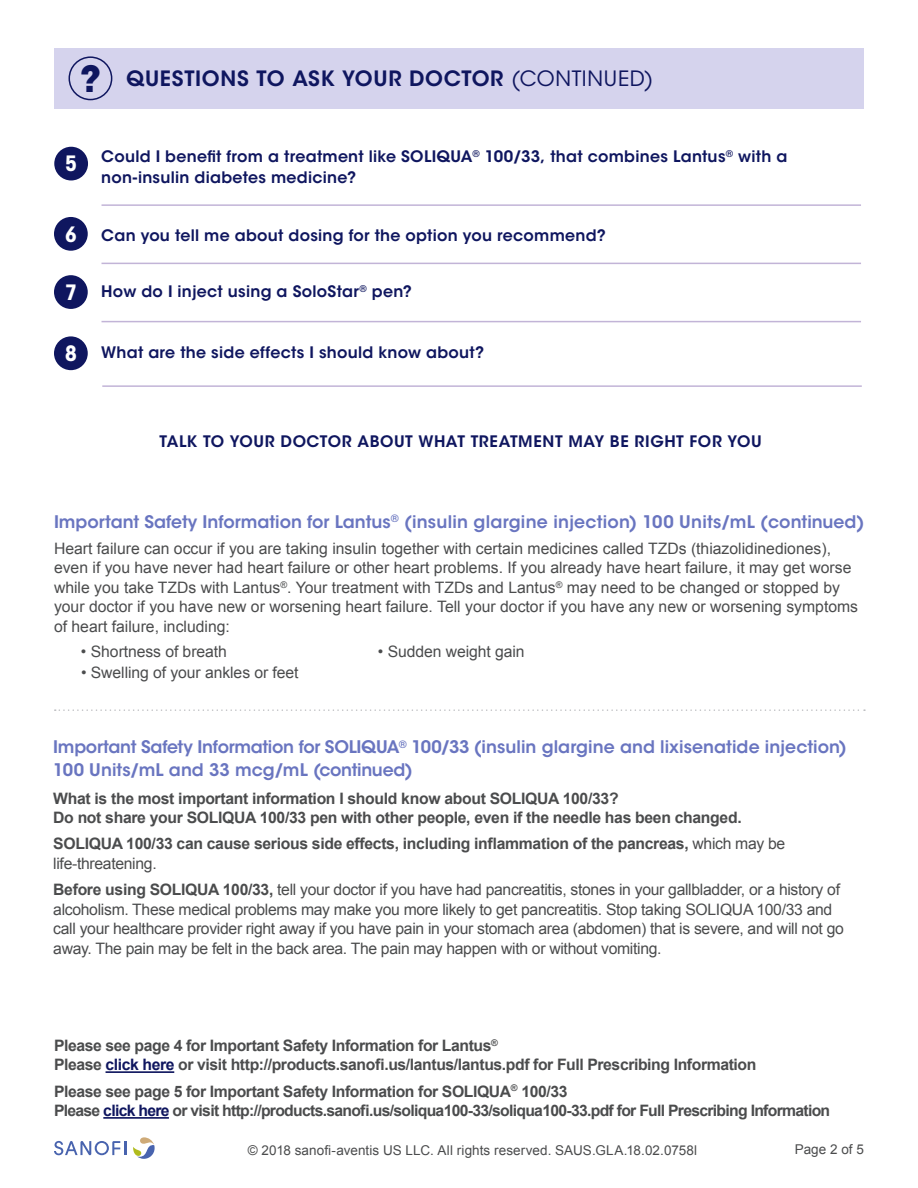
<style>
.page{position:relative;width:918px;height:1188px;background:#fff}
.page>*{position:absolute;margin:0;border:0;box-sizing:border-box;transform-origin:0 0}
.t1{font:700 36px "ITC Avant Garde Std";color:#0f165f}
.t2{font:600 21px "ITC Avant Garde Std";letter-spacing:.035em;color:#0f165f}
.t3{font:700 condensed 21px "ITC Avant Garde Std";color:#fff}
.t4{font:600 17.25px/22.5px "ITC Avant Garde Std";color:#6975c0}
.ISI_body{font:15.75px/19.5px "Arial";color:#4b4c4d}
.ISI_body-2{font:700 15.75px/19.5px "Arial";letter-spacing:-.025em;color:#4b4c4d}
.ISI_body-3{font:15.75px/19.5px "Arial";letter-spacing:-.02em;color:#4b4c4d}
.t5{font:600 15.75px/21px "ITC Avant Garde Std";letter-spacing:.015em;color:#0f165f}
.ISI_body-4{font:700 15.75px/19.5px "Arial";letter-spacing:-.045em;color:#4b4c4d}
.t6{font:600 15.75px "ITC Avant Garde Std";letter-spacing:.035em;color:#0f165f}
.t7{font:13.5px "Arial";letter-spacing:.005em;color:#4b4c4d}
.s1{font-weight:400}
.s2{font-weight:700}
.s3{color:#0f165f}
</style>
<div class="page">
<svg style="left:54px;top:1141px;width:72px;height:14px"></svg>
<svg style="left:133px;top:1137px;width:22px;height:22px"></svg>
<div style="left:54px;top:48px;width:810px;height:61px;background:#d5d3ed"></div>
<div style="left:54px;top:217px;width:34px;height:34px;background:#0f165f;border-radius:50%"></div>
<div style="left:54px;top:275px;width:34px;height:34px;background:#0f165f;border-radius:50%"></div>
<div style="left:54px;top:336px;width:34px;height:34px;background:#0f165f;border-radius:50%"></div>
<div style="left:69px;top:56px;width:43px;height:44px;border:2px solid #0f165f;border-radius:50%"></div>
<svg style="left:55px;top:709px;width:810px;height:2px"></svg>
<div style="left:54px;top:147px;width:34px;height:33px;background:#0f165f;border-radius:50%"></div>
<hr style="left:102px;top:204px;width:759px;height:2px;background:#c2b4d7">
<hr style="left:102px;top:263px;width:759px;height:1px;background:#c2b4d7">
<hr style="left:102px;top:321px;width:759px;height:1px;background:#c2b4d7">
<hr style="left:102px;top:385px;width:760px;height:2px;background:#c2b4d7">
<hr style="left:106px;top:1071px;width:68px;height:2px;background:#0f165f">
<hr style="left:103px;top:1117px;width:66px;height:2px;background:#0f165f">
<p class="t1" style="left:80px;top:55px;width:23px">?</p>
<p class="t2" style="left:126px;top:65px;width:529px">QUESTIONS TO ASK YOUR DOCTOR <span class="s1">(CONTINUED)</span></p>
<p class="t3" style="left:65px;top:150px;width:13px">5</p>
<p class="t3" style="left:65px;top:221px;width:13px">6</p>
<p class="t3" style="left:65px;top:279px;width:13px">7</p>
<p class="t3" style="left:65px;top:340px;width:13px">8</p>
<p class="t5" style="left:101px;top:146px;width:688px">Could I benefit from a treatment like SOLIQUA<sup>®</sup> 100/33, that combines Lantus<sup>®</sup> with a non-insulin diabetes medicine?</p>
<p class="t5" style="left:101px;top:225px;width:506px">Can you tell me about dosing for the option you recommend?</p>
<p class="t5" style="left:101px;top:281px;width:312px">How do I inject using a SoloStar<sup>®</sup> pen?</p>
<p class="t5" style="left:101px;top:342px;width:384px">What are the side effects I should know about?</p>
<p class="t6" style="left:160px;top:431px;width:604px">TALK TO YOUR DOCTOR ABOUT WHAT TREATMENT MAY BE RIGHT FOR YOU</p>
<p class="t4" style="left:54px;top:510px;width:812px">Important Safety Information for Lantus<sup>®</sup> (insulin glargine injection) 100 Units/mL (continued)</p>
<p class="ISI_body" style="left:54px;top:539px;width:806px">Heart failure can occur if you are taking insulin together with certain medicines called TZDs (thiazolidinediones), even if you have never had heart failure or other heart problems. If you already have heart failure, it may get worse while you take TZDs with Lantus<sup>®</sup>. Your treatment with TZDs and Lantus<sup>®</sup> may need to be changed or stopped by your doctor if you have new or worsening heart failure. Tell your doctor if you have any new or worsening symptoms of heart failure, including:</p>
<p class="ISI_body" style="left:81px;top:641px;width:147px">• Shortness of breath</p>
<p class="ISI_body" style="left:378px;top:641px;width:148px">• Sudden weight gain</p>
<p class="ISI_body" style="left:81px;top:663px;width:219px">• Swelling of your ankles or feet</p>
<p class="t4" style="left:53px;top:736px;width:795px">Important Safety Information for SOLIQUA<sup>®</sup> 100/33 (insulin glargine and lixisenatide injection)<br>100 Units/mL and 33 mcg/mL (continued)</p>
<p class="ISI_body-2" style="left:53px;top:789px;width:690px">What is the most important information I should know about SOLIQUA 100/33?<br>Do not share your SOLIQUA 100/33 pen with other people, even if the needle has been changed.</p>
<p class="ISI_body-2" style="left:53px;top:834px;width:734px">SOLIQUA 100/33 can cause serious side effects, including inflammation of the pancreas, <span class="s1">which may be life-threatening.</span></p>
<p class="ISI_body-3" style="left:53px;top:880px;width:792px"><span class="s2">Before using SOLIQUA 100/33,</span> tell your doctor if you have had pancreatitis, stones in your gallbladder, or a history of alcoholism. These medical problems may make you more likely to get pancreatitis. Stop taking SOLIQUA 100/33 and call your healthcare provider right away if you have pain in your stomach area (abdomen) that is severe, and will not go away. The pain may be felt in the back area. The pain may happen with or without vomiting.</p>
<p class="ISI_body-2" style="left:54px;top:1036px;width:704px">Please see page 4 for Important Safety Information for Lantus<sup>®<br></sup>Please <span class="s3">click here</span> or visit http://products.sanofi.us/lantus/lantus.pdf for Full Prescribing Information</p>
<p class="ISI_body-4" style="left:54px;top:1082px;width:778px">Please see page 5 for Important Safety Information for SOLIQUA<sup>®</sup> 100/33<br>Please <span class="s3">click here</span> or visit http://products.sanofi.us/soliqua100-33/soliqua100-33.pdf for Full Prescribing Information</p>
<p class="t7" style="left:248px;top:1141px;width:451px">© 2018 sanofi-aventis US LLC. All rights reserved. SAUS.GLA.18.02.0758l</p>
<p class="t7" style="left:795px;top:1140px;width:71px">Page 2 of 5</p>
</div>
